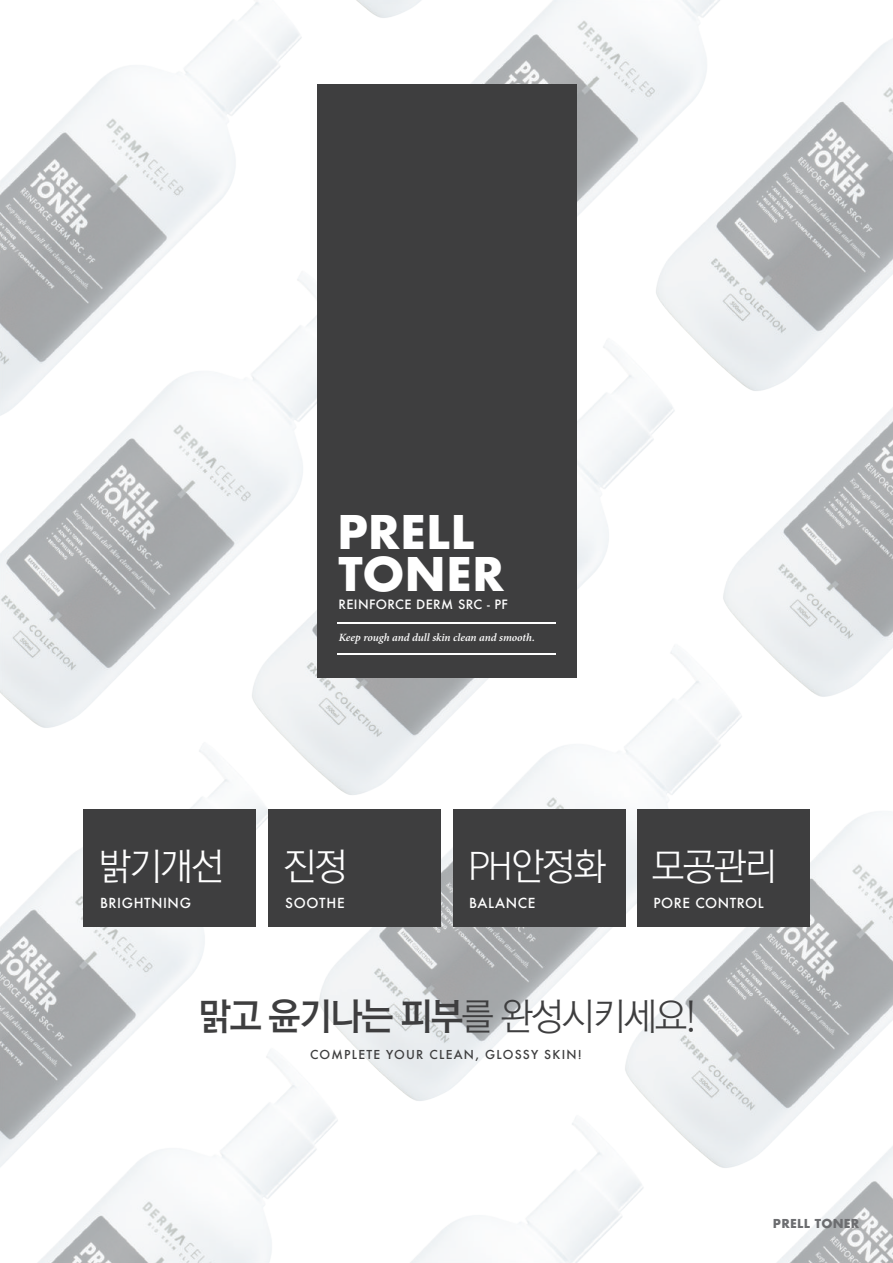
<style>
.page{position:relative;width:893px;height:1263px;background:#fff}
.page>*{position:absolute;margin:0;border:0;box-sizing:border-box;transform-origin:0 0}
.t1{font:700 45.15px/42.3px "Futura";color:#fff}
.t2{font:37.5px "Rix M Go B";letter-spacing:-.05em;color:#3e3e3f}
.t3{font:37.5px "Rix M Go L";letter-spacing:-.05em;color:#fff}
.t4{font:500 13.5px "Futura";letter-spacing:.04em;color:#fff}
.t5{font:500 12.45px "Futura";letter-spacing:.03em;color:#fff}
.t6{font:500 12px "Futura";letter-spacing:.1em;color:#3e3e3f}
.t7{font:700 12px "Futura";letter-spacing:.02em;color:#6c6d70}
.t8{font:italic 600 11.1px "Minion Pro";letter-spacing:-.005em;color:#fff}
.s1{font-family:"Rix M Go L"}
</style>
<div class="page">
<img style="left:0;top:0;width:893px;height:1263px">
<div style="left:637px;top:809px;width:172px;height:118px;background:#3e3e3f"></div>
<div style="left:453px;top:809px;width:172px;height:118px;background:#3e3e3f"></div>
<div style="left:269px;top:809px;width:172px;height:118px;background:#3e3e3f"></div>
<div style="left:84px;top:809px;width:172px;height:118px;background:#3e3e3f"></div>
<div style="left:317px;top:84px;width:259px;height:594px;background:#3e3e3f"></div>
<hr style="left:338px;top:623px;width:218px;height:1px;background:#fff">
<hr style="left:338px;top:654px;width:218px;height:1px;background:#fff">
<h1 class="t1" style="left:337px;top:511px;width:169px">PRELL<br>TONER</h1>
<p class="t5" style="left:338px;top:596px;width:171px">REINFORCE DERM SRC - PF</p>
<p class="t8" style="left:339px;top:630px;width:198px">Keep rough and dull skin clean and smooth.</p>
<h2 class="t3" style="left:99px;top:846px;width:127px">밝기개선</h2>
<p class="t4" style="left:100px;top:893px;width:92px">BRIGHTNING</p>
<h2 class="t3" style="left:284px;top:846px;width:65px">진정</h2>
<p class="t4" style="left:285px;top:893px;width:61px">SOOTHE</p>
<h2 class="t3" style="left:468px;top:846px;width:140px">PH안정화</h2>
<p class="t4" style="left:469px;top:893px;width:68px">BALANCE</p>
<h2 class="t3" style="left:652px;top:846px;width:127px">모공관리</h2>
<p class="t4" style="left:653px;top:893px;width:112px">PORE CONTROL</p>
<h2 class="t2" style="left:199px;top:996px;width:499px">맑고 윤기나는 피부<span class="s1">를 완성시키세요!</span></h2>
<p class="t6" style="left:310px;top:1046px;width:273px">COMPLETE YOUR CLEAN, GLOSSY SKIN!</p>
<p class="t7" style="left:773px;top:1215px;width:88px">PRELL TONER</p>
</div>
